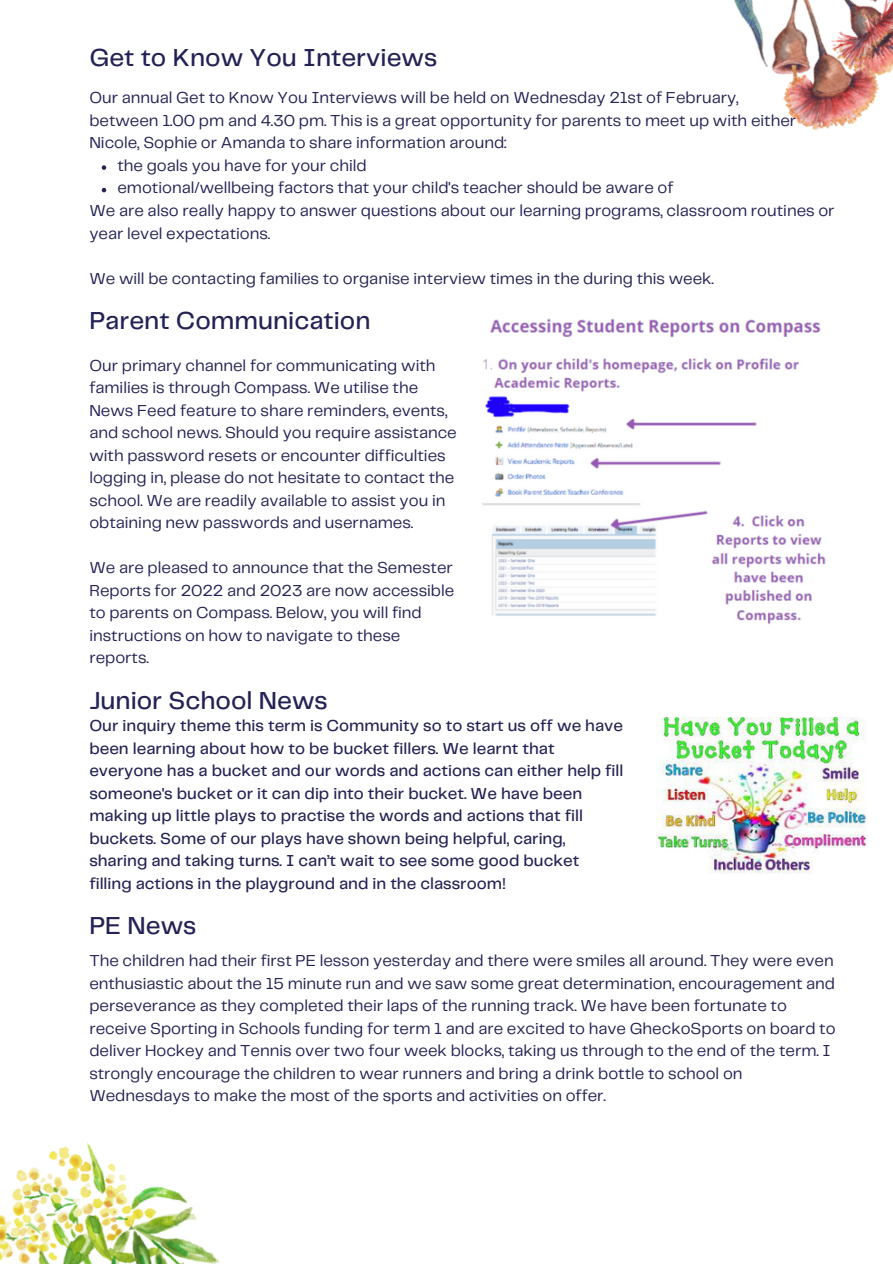
<style>
.page{position:relative;width:893px;height:1264px;background:#fff}
.page>*{position:absolute;margin:0;border:0;box-sizing:border-box;transform-origin:0 0}
.t1{font:500 25.5px "Telegraf";color:#242254}
.t2{font:16.5px/22.5px "Telegraf";color:#242254}
.t3{font:500 16.5px/22.5px "Telegraf";color:#242254}
</style>
<div class="page">
<img style="left:482px;top:318px;width:344px;height:306px">
<img style="left:656px;top:717px;width:211px;height:157px">
<img style="left:734px;top:0;width:158px;height:131px">
<img style="left:0;top:1142px;width:220px;height:121px">
<svg style="left:102px;top:165px;width:4px;height:5px"></svg>
<svg style="left:102px;top:188px;width:4px;height:4px"></svg>
<h1 class="t1" style="left:89px;top:47px;width:349px">Get to Know You Interviews</h1>
<p class="t2" style="left:89px;top:88px;width:650px">Our annual Get to Know You Interviews will be held on Wednesday 21st of February,</p>
<p class="t2" style="left:89px;top:110px;width:708px">between 1.00 pm and 4.30 pm. This is a great opportunity for parents to meet up with either<br>Nicole, Sophie or Amanda to share information around:</p>
<p class="t2" style="left:117px;top:155px;width:251px">the goals you have for your child</p>
<h1 class="t2" style="left:117px;top:178px;width:557px">emotional/wellbeing factors that your child's teacher should be aware of</h1>
<p class="t2" style="left:89px;top:200px;width:746px">We are also really happy to answer questions about our learning programs, classroom routines or year level expectations.</p>
<p class="t2" style="left:89px;top:268px;width:626px">We will be contacting families to organise interview times in the during this week.</p>
<p class="t1" style="left:89px;top:309px;width:282px">Parent Communication</p>
<p class="t2" style="left:89px;top:355px;width:369px">Our primary channel for communicating with families is through Compass. We utilise the News Feed feature to share reminders, events, and school news. Should you require assistance with password resets or encounter difficulties logging in, please do not hesitate to contact the school. We are readily available to assist you in obtaining new passwords and usernames.</p>
<h1 class="t2" style="left:89px;top:557px;width:366px">We are pleased to announce that the Semester Reports for 2022 and 2023 are now accessible to parents on Compass. Below, you will find instructions on how to navigate to these reports.</h1>
<p class="t1" style="left:89px;top:689px;width:240px">Junior School News</p>
<h2 class="t3" style="left:89px;top:715px;width:535px">Our inquiry theme this term is Community so to start us off we have been learning about how to be bucket fillers. We learnt that everyone has a bucket and our words and actions can either help fill someone's bucket or it can dip into their bucket. We have been making up little plays to practise the words and actions that fill buckets. Some of our plays have shown being helpful, caring, sharing and taking turns. I can’t wait to see some good bucket filling actions in the playground and in the classroom!</h2>
<p class="t1" style="left:89px;top:914px;width:109px">PE News</p>
<p class="t2" style="left:89px;top:950px;width:747px">The children had their first PE lesson yesterday and there were smiles all around. They were even enthusiastic about the 15 minute run and we saw some great determination, encouragement and perseverance as they completed their laps of the running track. We have been fortunate to receive Sporting in Schools funding for term 1 and are excited to have GheckoSports on board to deliver Hockey and Tennis over two four week blocks, taking us through to the end of the term. I strongly encourage the children to wear runners and bring a drink bottle to school on Wednesdays to make the most of the sports and activities on offer.</p>
</div>
